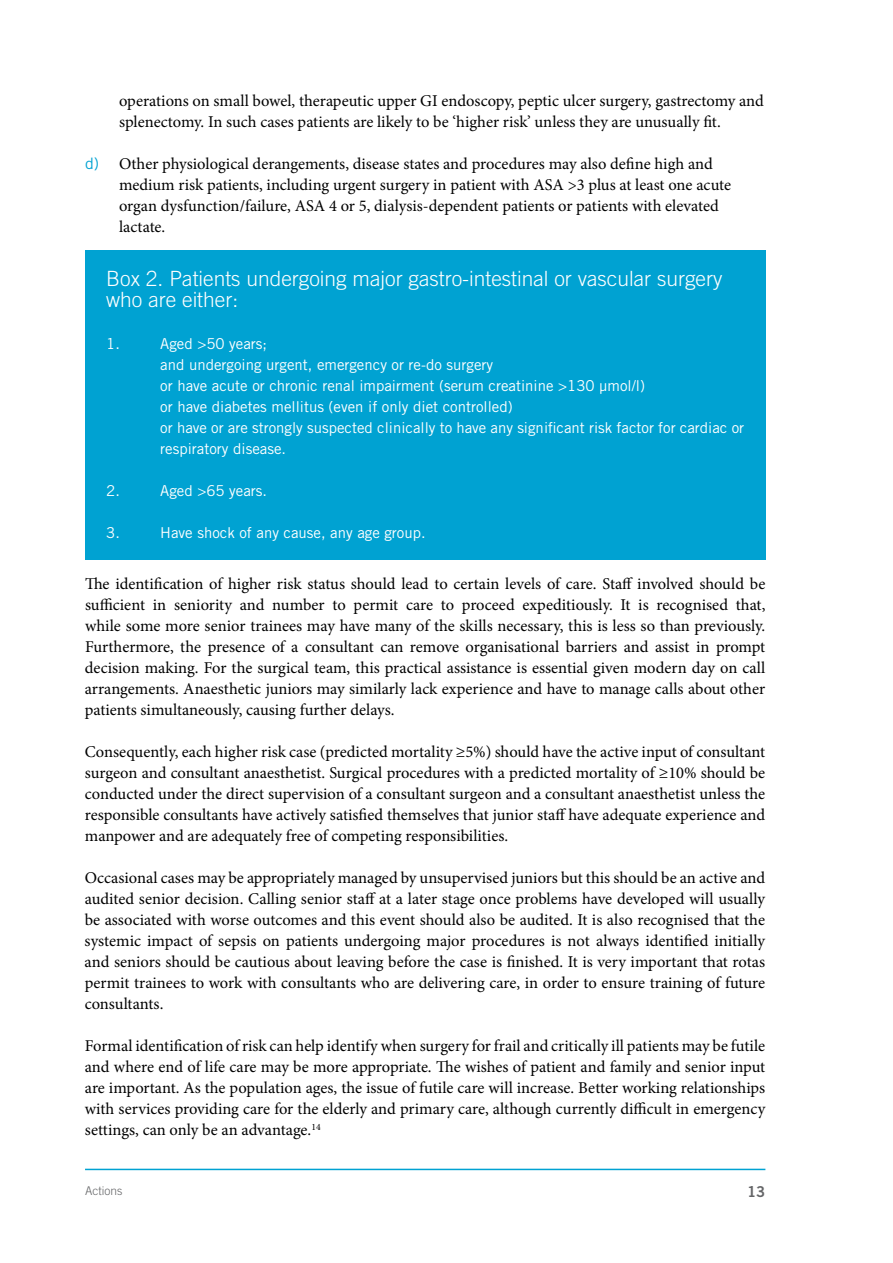
<style>
.page{position:relative;width:893px;height:1263px;background:#fff}
.page>*{position:absolute;margin:0;border:0;box-sizing:border-box;transform-origin:0 0}
.t1{font:300 21px/21px "Trade Gothic LT Std";color:#fff}
.t2{font:16.5px/21px "Minion Pro";color:#000;text-align:justify}
.t3{font:15px/21px "Trade Gothic LT Std";color:#fff}
.t4{font:15px "Trade Gothic LT Std Bd 2";color:#646567}
.t5{font:300 12px "Trade Gothic LT Std";color:#646567}
.s1{font-family:"Trade Gothic LT Std";font-size:15.75px;color:#00a2d2}
</style>
<div class="page">
<div style="left:85px;top:250px;width:680px;height:309px;background:#00a2d2"></div>
<hr style="left:85px;top:1169px;width:680px;height:1px;background:#00a2d2">
<p class="t2" style="left:119px;top:90px;width:646px">operations on small bowel, therapeutic upper GI endoscopy, peptic ulcer surgery, gastrectomy and splenectomy. In such cases patients are likely to be ‘higher risk’ unless they are unusually fit.</p>
<p class="t2" style="left:119px;top:153px;width:614px;text-align:left;text-indent:-34px"><span class="s1">d)</span> Other physiological derangements, disease states and procedures may also define high and medium risk patients, including urgent surgery in patient with ASA &gt;3 plus at least one acute organ dysfunction/failure, ASA 4 or 5, dialysis-dependent patients or patients with elevated lactate.</p>
<p class="t1" style="left:106px;top:268px;width:617px">Box 2. Patients undergoing major gastro-intestinal or vascular surgery who are either:</p>
<p class="t3" style="left:106px;top:333px;width:15px">1.</p>
<p class="t3" style="left:160px;top:333px;width:585px">Aged &gt;50 years;<br>and undergoing urgent, emergency or re-do surgery<br>or have acute or chronic renal impairment (serum creatinine &gt;130 µmol/l)<br>or have diabetes mellitus (even if only diet controlled)<br>or have or are strongly suspected clinically to have any significant risk factor for cardiac or respiratory disease.</p>
<p class="t3" style="left:106px;top:480px;width:15px">2.</p>
<p class="t3" style="left:160px;top:480px;width:108px">Aged &gt;65 years.</p>
<p class="t3" style="left:106px;top:522px;width:15px">3.</p>
<p class="t3" style="left:160px;top:522px;width:267px">Have shock of any cause, any age group.</p>
<p class="t2" style="left:85px;top:573px;width:682px">The identification of higher risk status should lead to certain levels of care. Staff involved should be sufficient in seniority and number to permit care to proceed expeditiously. It is recognised that, while some more senior trainees may have many of the skills necessary, this is less so than previously.<br>Furthermore, the presence of a consultant can remove organisational barriers and assist in prompt decision making. For the surgical team, this practical assistance is essential given modern day on call arrangements. Anaesthetic juniors may similarly lack experience and have to manage calls about other patients simultaneously, causing further delays.</p>
<p class="t2" style="left:85px;top:741px;width:682px">Consequently, each higher risk case (predicted mortality ≥5%) should have the active input of consultant surgeon and consultant anaesthetist. Surgical procedures with a predicted mortality of ≥10% should be conducted under the direct supervision of a consultant surgeon and a consultant anaesthetist unless the responsible consultants have actively satisfied themselves that junior staff have adequate experience and manpower and are adequately free of competing responsibilities.</p>
<p class="t2" style="left:85px;top:867px;width:682px">Occasional cases may be appropriately managed by unsupervised juniors but this should be an active and audited senior decision. Calling senior staff at a later stage once problems have developed will usually be associated with worse outcomes and this event should also be audited. It is also recognised that the systemic impact of sepsis on patients undergoing major procedures is not always identified initially and seniors should be cautious about leaving before the case is finished. It is very important that rotas permit trainees to work with consultants who are delivering care, in order to ensure training of future consultants.</p>
<p class="t2" style="left:85px;top:1035px;width:682px">Formal identification of risk can help identify when surgery for frail and critically ill patients may be futile and where end of life care may be more appropriate. The wishes of patient and family and senior input are important. As the population ages, the issue of futile care will increase. Better working relationships with services providing care for the elderly and primary care, although currently difficult in emergency settings, can only be an advantage.<sup>14</sup></p>
<p class="t5" style="left:85px;top:1183px;width:39px">Actions</p>
<p class="t4" style="left:747px;top:1182px;width:20px">13</p>
</div>
